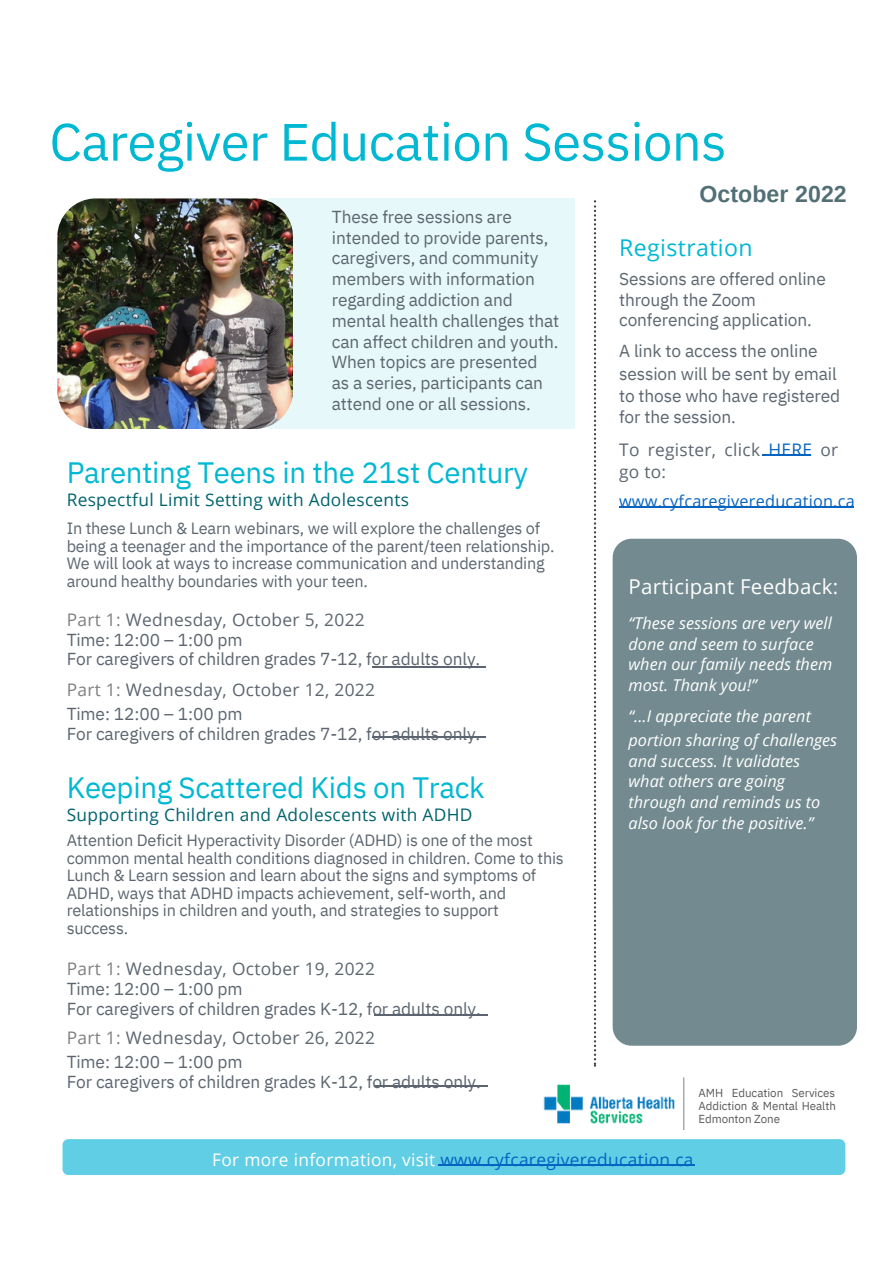
<style>
.page{position:relative;width:893px;height:1264px;background:#fff}
.page>*{position:absolute;margin:0;border:0;box-sizing:border-box;transform-origin:0 0}
.t1{font:52.5px "IBM Plex Sans";letter-spacing:-.01em;color:#00b8d2}
.t2{font:29.4px "IBM Plex Sans";letter-spacing:-.01em;color:#00b8d2}
.t3{font:23.1px "Open Sans";letter-spacing:.015em;color:#00b8d2}
.t4{font:700 23.1px "Arimo";letter-spacing:.005em;color:#516f75}
.t5{font:20.4px "Open Sans";letter-spacing:.015em;color:#fff}
.t6{font:17.25px/20.7px "IBM Plex Sans";letter-spacing:-.005em;color:#5c6670}
.t7{font:17.25px/19.6px "IBM Plex Sans";letter-spacing:-.005em;color:#5c656f}
.t8{font:17.25px "Open Sans";letter-spacing:.02em;color:#5c656f}
.t9{font:17.25px "Open Sans";letter-spacing:.02em;color:#00636c}
.t10{font:17.25px "Open Sans";letter-spacing:.02em;color:#0563c1}
.t11{font:17.25px/21.9px "Open Sans";letter-spacing:.015em;color:#5c6670}
.t12{font:16.2px/17.5px "IBM Plex Sans";letter-spacing:-.01em;color:#5c656f}
.t13{font:italic 16.2px/20.7px "Open Sans";color:#fff}
.t14{font:16.2px/17.5px "IBM Plex Sans";letter-spacing:-.01em;color:#5c6670}
.t15{font:16.2px "Open Sans";letter-spacing:.015em;color:#0563c1}
.t16{font:11.55px/13px "IBM Plex Sans";letter-spacing:-.005em;color:#595959;text-align:justify}
.s1{color:#808080}
.s2{color:#0563c1}
.s3{color:#fff}
</style>
<div class="page">
<div style="left:62px;top:1139px;width:783px;height:35px;background:#60cee4;border-radius:6px"></div>
<hr style="left:438px;top:1164px;width:256px;height:1px;background:#0563c1">
<img style="left:543px;top:1084px;width:132px;height:40px">
<hr style="left:683px;top:1077px;width:1px;height:52px;background:#7f7f7f">
<svg style="left:594px;top:200px;width:2px;height:866px"></svg>
<div style="left:268px;top:199px;width:307px;height:230px;background:#e7f8fa"></div>
<img style="left:57px;top:198px;width:235px;height:231px;border-radius:38px">
<hr style="left:371px;top:666px;width:114px;height:1px;background:#5c656f">
<hr style="left:371px;top:736px;width:114px;height:1px;background:#5c656f">
<hr style="left:374px;top:1014px;width:113px;height:1px;background:#5c656f">
<hr style="left:374px;top:1085px;width:113px;height:1px;background:#5c656f">
<div style="left:612px;top:538px;width:244px;height:507px;background:#738b90;border-radius:19px"></div>
<hr style="left:762px;top:454px;width:49px;height:2px;background:#0563c1">
<hr style="left:619px;top:506px;width:234px;height:1px;background:#0563c1">
<h1 class="t1" style="left:49px;top:107px;width:678px">Caregiver Education Sessions</h1>
<h3 class="t4" style="left:699px;top:181px;width:149px">October 2022</h3>
<p class="t6" style="left:332px;top:206px;width:229px">These free sessions are intended to provide parents, caregivers, and community members with information regarding addiction and mental health challenges that can affect children and youth.<br>When topics are presented as a series, participants can attend one or all sessions.</p>
<h2 class="t2" style="left:67px;top:453px;width:463px">Parenting Teens in the 21st Century</h2>
<p class="t9" style="left:67px;top:487px;width:344px">Respectful Limit Setting with Adolescents</p>
<p class="t14" style="left:67px;top:519px;width:489px">In these Lunch &amp; Learn webinars, we will explore the challenges of being a teenager and the importance of the parent/teen relationship.<br>We will look at ways to increase communication and understanding around healthy boundaries with your teen.</p>
<p class="t8" style="left:67px;top:607px;width:299px"><span class="s1">Part 1:</span> Wednesday, October 5, 2022</p>
<p class="t7" style="left:67px;top:629px;width:415px">Time: 12:00 – 1:00 pm<br>For caregivers of children grades 7-12, for adults only.</p>
<p class="t8" style="left:67px;top:677px;width:310px"><span class="s1">Part 1:</span> Wednesday, October 12, 2022</p>
<p class="t7" style="left:67px;top:704px;width:415px">Time: 12:00 – 1:00 pm<br>For caregivers of children grades 7-12, for adults only.</p>
<h2 class="t2" style="left:67px;top:767px;width:419px">Keeping Scattered Kids on Track</h2>
<p class="t9" style="left:67px;top:802px;width:407px">Supporting Children and Adolescents with ADHD</p>
<p class="t12" style="left:67px;top:831px;width:498px">Attention Deficit Hyperactivity Disorder (ADHD) is one of the most common mental health conditions diagnosed in children. Come to this Lunch &amp; Learn session and learn about the signs and symptoms of ADHD, ways that ADHD impacts achievement, self-worth, and relationships in children and youth, and strategies to support success.</p>
<p class="t8" style="left:67px;top:956px;width:310px"><span class="s1">Part 1:</span> Wednesday, October 19, 2022</p>
<p class="t7" style="left:67px;top:978px;width:415px">Time: 12:00 – 1:00 pm<br>For caregivers of children grades K-12, for adults only.</p>
<p class="t8" style="left:67px;top:1025px;width:310px"><span class="s1">Part 1:</span> Wednesday, October 26, 2022</p>
<p class="t7" style="left:67px;top:1051px;width:415px">Time: 12:00 – 1:00 pm<br>For caregivers of children grades K-12, for adults only.</p>
<h3 class="t3" style="left:619px;top:231px;width:135px">Registration</h3>
<p class="t6" style="left:619px;top:268px;width:208px">Sessions are offered online through the Zoom conferencing application.</p>
<p class="t6" style="left:619px;top:339px;width:222px;line-height:21.9px">A link to access the online session will be sent by email to those who have registered for the session.</p>
<p class="t11" style="left:619px;top:438px;width:221px">To register, click <span class="s2">HERE</span> or go to:</p>
<p class="t15" style="left:619px;top:490px;width:237px">www.cyfcaregivereducation.ca</p>
<p class="t5" style="left:628px;top:572px;width:211px">Participant Feedback:</p>
<p class="t13" style="left:628px;top:612px;width:205px">“These sessions are very well done and seem to surface when our family needs them most. Thank you!”</p>
<p class="t13" style="left:628px;top:703px;width:210px;line-height:24px">“...I appreciate the parent portion sharing of challenges</p>
<p class="t13" style="left:628px;top:750px;width:193px">and success. It validates what others are going through and reminds us to also look for the positive.”</p>
<p class="t16" style="left:698px;top:1085px;width:139px">AMH Education Services Addiction &amp; Mental Health Edmonton Zone</p>
<p class="t10" style="left:212px;top:1147px;width:483px"><span class="s3">For more information, visit</span> www.cyfcaregivereducation.ca</p>
</div>
